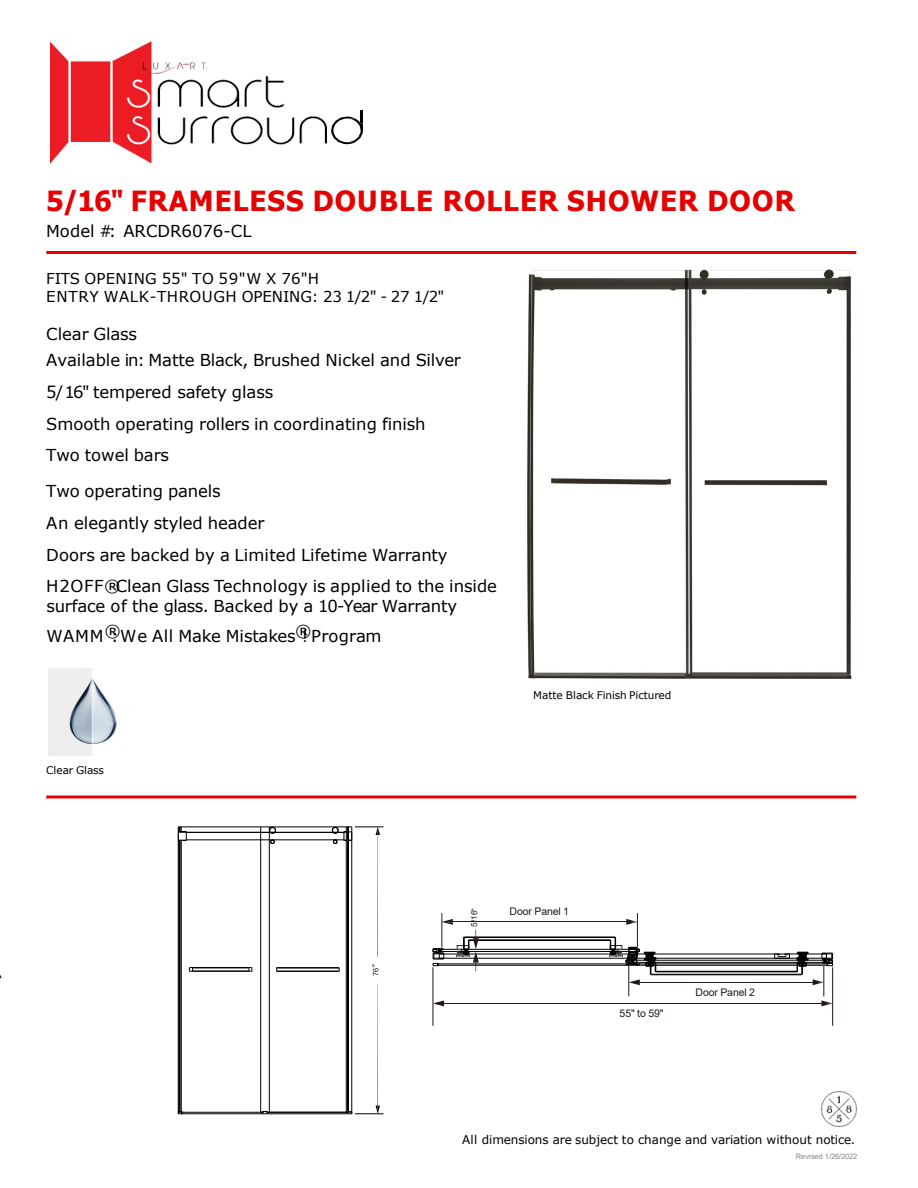
<style>
.page{position:relative;width:918px;height:1188px;background:#fff}
.page>*{position:absolute;margin:0;border:0;box-sizing:border-box;transform-origin:0 0}
.t1{font:700 27.75px "Tahoma";letter-spacing:.035em;color:#e60000}
.t2{font:16.5px/31.5px "Verdana";letter-spacing:-.005em;color:#000}
.t3{font:15px "Verdana";letter-spacing:.02em;color:#000}
.t4{font:12px "Verdana";letter-spacing:-.01em;color:#000}
.t5{font:10.5px "Verdana";letter-spacing:-.01em;color:#000}
.t6{font:10.5px "Arial";letter-spacing:-.01em;color:#231916}
.t7{font:8.25px "Arial";color:#231916}
.t8{font:7.5px "Arial";letter-spacing:-.015em;color:#878787}
.t9{font:7.5px "Arial";color:#231916}
.s1{font-size:8.25px}
.s2{font-size:7.5px}
</style>
<div class="page">
<hr style="left:178px;top:827px;width:1px;height:287px;background:#000">
<hr style="left:186px;top:839px;width:158px;height:1px;background:#000">
<hr style="left:186px;top:832px;width:158px;height:1px;background:#000">
<svg style="left:270px;top:827px;width:6px;height:17px"></svg>
<hr style="left:260px;top:827px;width:1px;height:285px;background:#000">
<div style="left:346px;top:826px;width:2px;height:286px;border:1px solid #000"></div>
<hr style="left:178px;top:826px;width:174px;height:1px;background:#000">
<hr style="left:348px;top:827px;width:1px;height:285px;background:#000">
<hr style="left:181px;top:840px;width:1px;height:272px;background:#000">
<hr style="left:179px;top:840px;width:1px;height:272px;background:#000">
<svg style="left:178px;top:827px;width:9px;height:14px"></svg>
<hr style="left:351px;top:827px;width:1px;height:287px;background:#000">
<svg style="left:177px;top:984px;width:206px;height:131px"></svg>
<hr style="left:269px;top:827px;width:1px;height:285px;background:#000">
<svg style="left:331px;top:826px;width:52px;height:130px"></svg>
<hr style="left:277px;top:971px;width:62px;height:1px;background:#000">
<hr style="left:277px;top:968px;width:62px;height:1px;background:#000">
<hr style="left:277px;top:967px;width:62px;height:1px;background:#000">
<svg style="left:249px;top:967px;width:4px;height:5px"></svg>
<svg style="left:189px;top:967px;width:5px;height:5px"></svg>
<hr style="left:193px;top:968px;width:56px;height:1px;background:#000">
<hr style="left:193px;top:967px;width:56px;height:1px;background:#000">
<hr style="left:193px;top:971px;width:56px;height:1px;background:#000">
<div style="left:628px;top:960px;width:196px;height:3px;border:1px solid #000"></div>
<div style="left:441px;top:949px;width:196px;height:3px;border:1px solid #000"></div>
<hr style="left:439px;top:954px;width:387px;height:1px;background:#000">
<hr style="left:439px;top:958px;width:387px;height:1px;background:#000">
<hr style="left:438px;top:964px;width:191px;height:1px;background:#000">
<hr style="left:637px;top:964px;width:191px;height:1px;background:#000">
<hr style="left:438px;top:965px;width:191px;height:1px;background:#000">
<hr style="left:637px;top:965px;width:191px;height:1px;background:#000">
<svg style="left:774px;top:954px;width:16px;height:5px"></svg>
<div style="left:656px;top:971px;width:140px;height:1px;border:1px solid #000"></div>
<hr style="left:652px;top:974px;width:149px;height:1px;background:#000">
<hr style="left:652px;top:975px;width:149px;height:1px;background:#000">
<div style="left:470px;top:940px;width:140px;height:1px;border:1px solid #000"></div>
<hr style="left:465px;top:937px;width:149px;height:1px;background:#000">
<svg style="left:609px;top:937px;width:48px;height:48px"></svg>
<hr style="left:640px;top:982px;width:173px;height:1px;background:#231916">
<svg style="left:796px;top:952px;width:38px;height:33px"></svg>
<hr style="left:453px;top:922px;width:173px;height:1px;background:#231916">
<svg style="left:626px;top:919px;width:11px;height:6px"></svg>
<hr style="left:637px;top:913px;width:1px;height:35px;background:#231916">
<hr style="left:441px;top:913px;width:1px;height:35px;background:#231916">
<hr style="left:433px;top:967px;width:1px;height:59px;background:#231916">
<hr style="left:628px;top:966px;width:1px;height:30px;background:#231916">
<hr style="left:823px;top:966px;width:1px;height:30px;background:#231916">
<hr style="left:832px;top:967px;width:1px;height:59px;background:#231916">
<svg style="left:433px;top:1000px;width:11px;height:6px"></svg>
<hr style="left:444px;top:1003px;width:377px;height:1px;background:#231916">
<svg style="left:821px;top:1000px;width:12px;height:6px"></svg>
<svg style="left:433px;top:919px;width:46px;height:52px"></svg>
<img style="left:527px;top:269px;width:325px;height:409px">
<img style="left:51px;top:42px;width:276px;height:122px">
<svg style="left:331px;top:110px;width:32px;height:34px"></svg>
<hr style="left:46px;top:251px;width:810px;height:3px;background:#e60000">
<hr style="left:46px;top:796px;width:810px;height:2px;background:#e60000">
<img style="left:822px;top:1092px;width:34px;height:34px">
<img style="left:49px;top:668px;width:68px;height:88px">
<p class="t1" style="left:46px;top:182px;width:750px">5/16" FRAMELESS DOUBLE ROLLER SHOWER DOOR</p>
<p class="t2" style="left:46px;top:215px;width:207px">Model #: ARCDR6076-CL</p>
<p class="t3" style="left:46px;top:268px;width:274px">FITS OPENING 55" TO 59"W X 76"H</p>
<p class="t3" style="left:46px;top:286px;width:400px">ENTRY WALK-THROUGH OPENING: 23 1/2" - 27 1/2"</p>
<p class="t2" style="left:46px;top:318px;width:92px">Clear Glass</p>
<p class="t2" style="left:46px;top:345px;width:416px">Available in: Matte Black, Brushed Nickel and Silver<br>5/16" tempered safety glass</p>
<p class="t2" style="left:46px;top:408px;width:381px">Smooth operating rollers in coordinating finish<br>Two towel bars</p>
<p class="t2" style="left:46px;top:475px;width:176px">Two operating panels</p>
<p class="t2" style="left:46px;top:507px;width:220px">An elegantly styled header</p>
<p class="t2" style="left:46px;top:539px;width:403px">Doors are backed by a Limited Lifetime Warranty</p>
<p class="t2" style="left:46px;top:576px;width:452px;line-height:19.5px">H2OFF®Clean Glass Technology is applied to the inside surface of the glass. Backed by a 10-Year Warranty</p>
<p class="t2" style="left:46px;top:620px;width:337px">WAMM®:We All Make Mistakes®! Program</p>
<p class="t5" style="left:46px;top:763px;width:59px">Clear Glass</p>
<p class="t5" style="left:533px;top:688px;width:140px">Matte Black Finish Pictured</p>
<p class="t9" style="left:371px;top:976px;width:13px;rotate:-90deg">76<span class="s1">"</span></p>
<p class="t7" style="left:469px;top:927px;width:20px;rotate:-90deg">5/16<span class="s2">"</span></p>
<p class="t6" style="left:510px;top:904px;width:61px">Door Panel 1</p>
<p class="t6" style="left:620px;top:1006px;width:46px">55" to 59"</p>
<p class="t6" style="left:696px;top:985px;width:61px">Door Panel 2</p>
<p class="t4" style="left:462px;top:1132px;width:395px">All dimensions are subject to change and variation without notice.</p>
<p class="t8" style="left:796px;top:1151px;width:63px">Revised 1/26/2022</p>
</div>
